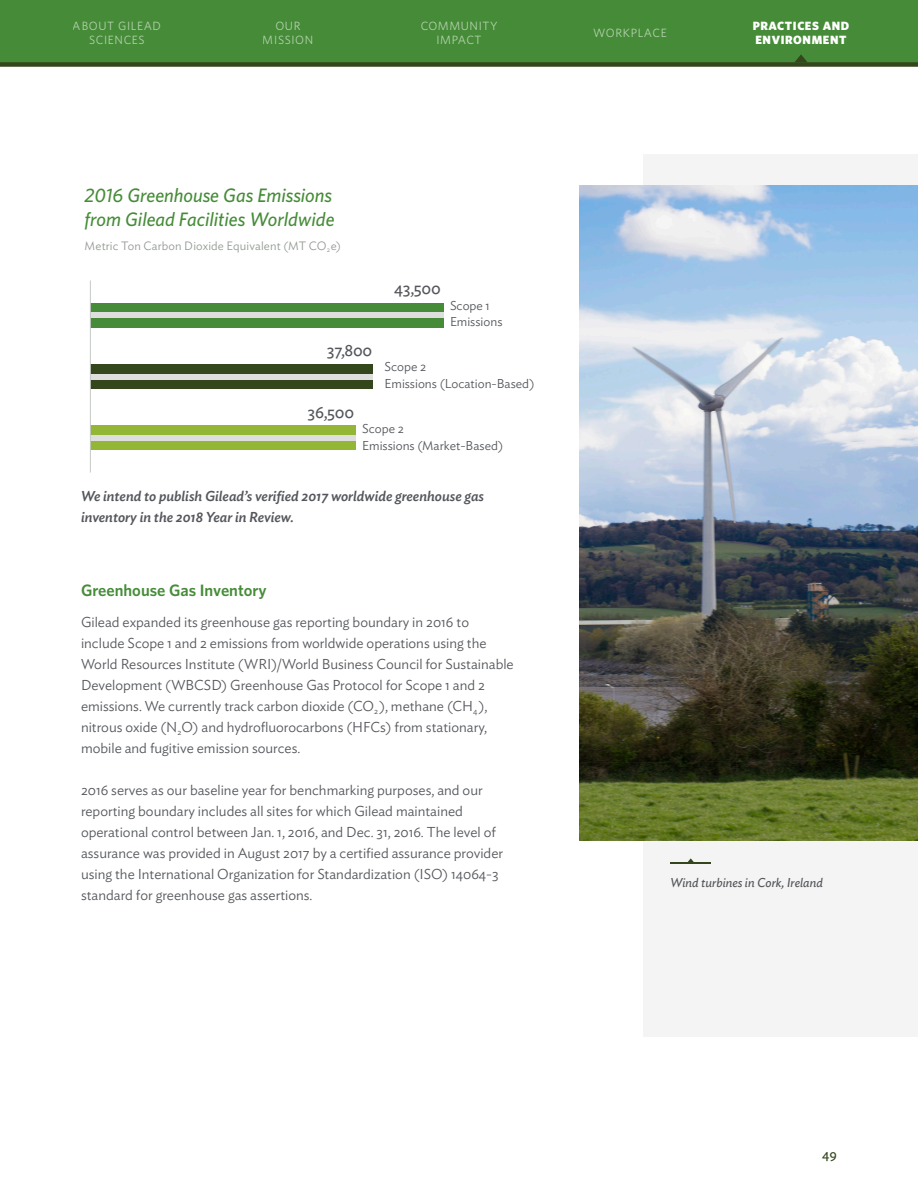
<style>
.page{position:relative;width:918px;height:1188px;background:#fff}
.page>*{position:absolute;margin:0;border:0;box-sizing:border-box;transform-origin:0 0}
.Infographic_Head{font:italic 500 19.5px/24px "Whitney";color:#468c38}
.Copy_Subhead_Large{font:600 16.5px "Whitney";color:#468c38}
.infographic_body_lar{font:16.5px "Ideal Sans";letter-spacing:-.02em;color:#54565b}
.Body_Copy{font:300 14.25px/21px "Ideal Sans";color:#54565b}
.Body_Copy-2{font:italic 500 14.25px/21px "Ideal Sans";color:#54565b}
.t1{font:13.5px "Ideal Sans";color:#34461c}
.Infographic_body_sma{font:300 12.75px/16.5px "Ideal Sans";color:#54565b}
.Small_Caption_Left_G{font:italic 12.75px "Ideal Sans";color:#54565b}
.t2{font:12px/14.4px "Whitney";letter-spacing:.05em;color:#fff;text-align:center}
.Infographic_Note{font:300 12px "Ideal Sans";letter-spacing:.015em;color:#929a92}
.t3{font:900 12px/14.4px "Whitney";letter-spacing:.05em;color:#fff}
</style>
<div class="page">
<div style="left:644px;top:154px;width:274px;height:882px;background:#f4f4f4"></div>
<img style="left:579px;top:186px;width:339px;height:655px">
<div style="left:90px;top:303px;width:353px;height:25px;background:#468c38"></div>
<div style="left:90px;top:313px;width:353px;height:5px;background:#dedede"></div>
<div style="left:90px;top:364px;width:283px;height:25px;background:#34461c"></div>
<div style="left:90px;top:374px;width:283px;height:6px;background:#dedede"></div>
<div style="left:90px;top:426px;width:266px;height:24px;background:#94b636"></div>
<div style="left:90px;top:436px;width:266px;height:5px;background:#dedede"></div>
<svg style="left:688px;top:858px;width:6px;height:4px"></svg>
<hr style="left:670px;top:862px;width:41px;height:2px;background:#34461c">
<hr style="left:90px;top:280px;width:1px;height:192px;background:#c6cac6">
<div style="left:0;top:0;width:918px;height:64px;background:#468c38"></div>
<div style="left:0;top:62px;width:918px;height:5px;background:#34461c"></div>
<svg style="left:795px;top:54px;width:12px;height:8px"></svg>
<p class="t2" style="left:73px;top:18px;width:90px">ABOUT GILEAD<br>SCIENCES</p>
<p class="t2" style="left:263px;top:18px;width:52px">OUR<br>MISSION</p>
<p class="t2" style="left:420px;top:18px;width:79px">COMMUNITY<br>IMPACT</p>
<p class="t2" style="left:593px;top:25px;width:75px">WORKPLACE</p>
<p class="t3" style="left:753px;top:18px;width:98px">PRACTICES AND<br>ENVIRONMENT</p>
<p class="Infographic_Head" style="left:85px;top:183px;width:251px">2016 Greenhouse Gas Emissions from Gilead Facilities Worldwide</p>
<p class="Infographic_Note" style="left:85px;top:236px;width:258px">Metric Ton Carbon Dioxide Equivalent (MT CO<sub>2</sub>e)</p>
<p class="infographic_body_lar" style="left:394px;top:275px;width:48px">43,500</p>
<p class="Infographic_body_sma" style="left:450px;top:296px;width:54px">Scope 1<br>Emissions</p>
<p class="Infographic_body_sma" style="left:385px;top:358px;width:152px">Scope 2<br>Emissions (Location-Based)</p>
<p class="Infographic_body_sma" style="left:362px;top:419px;width:143px">Scope 2<br>Emissions (Market-Based)</p>
<p class="infographic_body_lar" style="left:327px;top:338px;width:47px">37,800</p>
<p class="infographic_body_lar" style="left:308px;top:400px;width:48px">36,500</p>
<p class="Body_Copy-2" style="left:81px;top:484px;width:405px">We intend to publish Gilead’s verified 2017 worldwide greenhouse gas inventory in the 2018 Year in Review.</p>
<p class="Copy_Subhead_Large" style="left:81px;top:579px;width:187px">Greenhouse Gas Inventory</p>
<p class="Body_Copy" style="left:81px;top:610px;width:434px">Gilead expanded its greenhouse gas reporting boundary in 2016 to include Scope 1 and 2 emissions from worldwide operations using the World Resources Institute (WRI)/World Business Council for Sustainable Development (WBCSD) Greenhouse Gas Protocol for Scope 1 and 2 emissions. We currently track carbon dioxide (CO<sub>2</sub> ), methane (CH<sub>4</sub> ), nitrous oxide (N<sub>2</sub>O) and hydrofluorocarbons (HFCs) from stationary, mobile and fugitive emission sources.</p>
<p class="Body_Copy" style="left:81px;top:778px;width:424px">2016 serves as our baseline year for benchmarking purposes, and our reporting boundary includes all sites for which Gilead maintained operational control between Jan. 1, 2016, and Dec. 31, 2016. The level of assurance was provided in August 2017 by a certified assurance provider using the International Organization for Standardization (ISO) 14064-3 standard for greenhouse gas assertions.</p>
<p class="Small_Caption_Left_G" style="left:670px;top:872px;width:154px">Wind turbines in Cork, Ireland</p>
<p class="t1" style="left:822px;top:1144px;width:16px">49</p>
</div>
